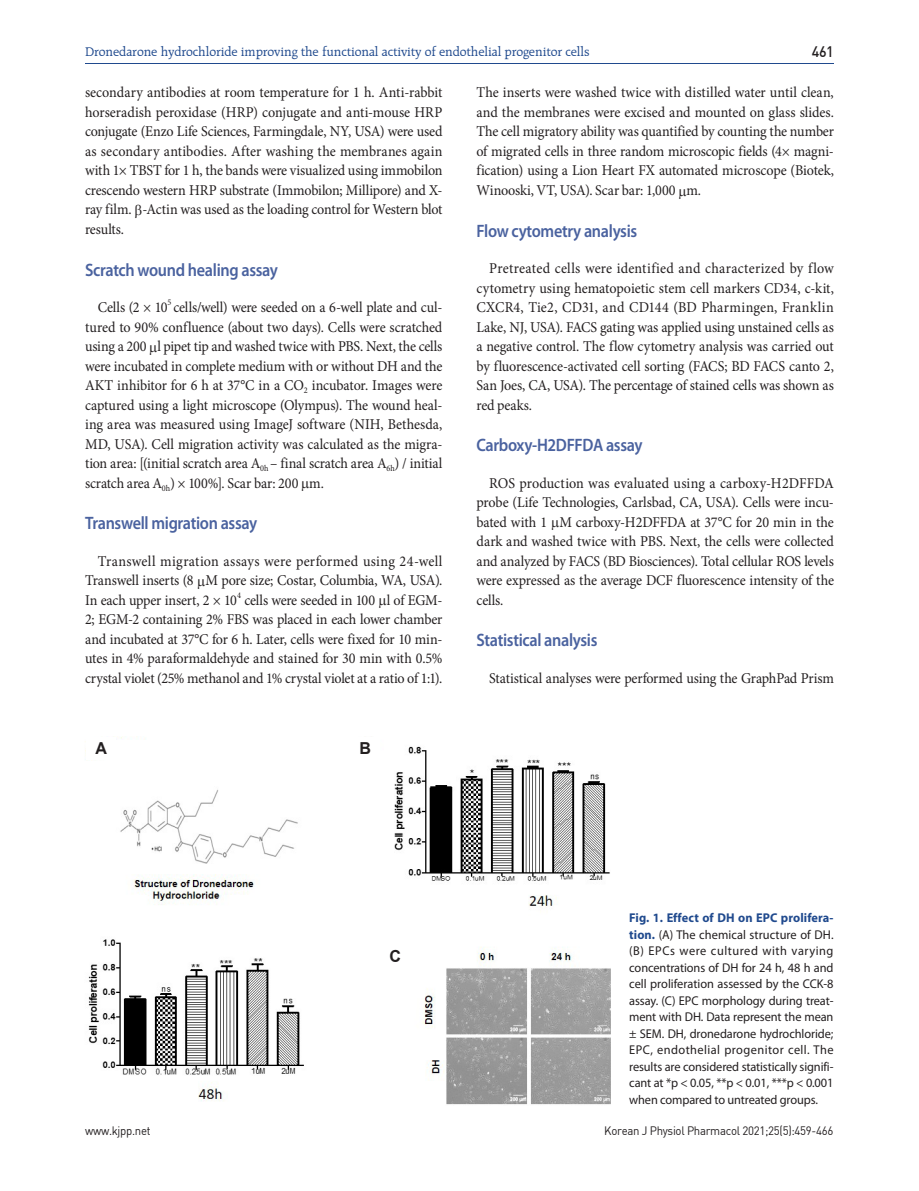
<style>
.page{position:relative;width:919px;height:1191px;background:#fff}
.page>*{position:absolute;margin:0;border:0;box-sizing:border-box;transform-origin:0 0}
.t1{font:600 18px "Myriad Pro";letter-spacing:-.02em;color:#4a629f;scale:.9 1}
.t2{font:700 16.5px "Arial";color:#231f20}
.t3{font:15px/19.5px "Minion Pro";letter-spacing:-.01em;color:#231f20;text-align:justify;scale:.94 1}
.t4{font:15px "Dinmed";color:#231f20;scale:.95 1}
.t5{font:13.5px "Raleigh BT";letter-spacing:-.01em;color:#204a8e}
.t6{font:12.75px/16.5px "Myriad Pro";letter-spacing:-.01em;color:#231f20;text-align:justify}
.t7{font:12px "Dinreg";letter-spacing:-.025em;color:#231f20;scale:.95 1}
.t8{font:8.7px "Minion Pro";color:#231f20;scale:.94 1}
.s1{font-weight:700;color:#204a8e}
</style>
<div class="page">
<hr style="left:85px;top:64px;width:748px;height:1px;background:#204a8e">
<img style="left:85px;top:737px;width:526px;height:368px">
<div style="left:350px;top:737px;width:30px;height:23px;background:#fff"></div>
<div style="left:380px;top:944px;width:30px;height:23px;background:#fff"></div>
<div style="left:86px;top:737px;width:30px;height:23px;background:#fff"></div>
<p class="t5" style="left:85px;top:43px;width:506px">Dronedarone hydrochloride improving the functional activity of endothelial progenitor cells</p>
<p class="t4" style="left:811px;top:42px;width:25px">461</p>
<p class="t3" style="left:85px;top:83px;width:382px">secondary antibodies at room temperature for 1 h. Anti-rabbit horseradish peroxidase (HRP) conjugate and anti-mouse HRP conjugate (Enzo Life Sciences, Farmingdale, NY, USA) were used as secondary antibodies. After washing the membranes again with 1× TBST for 1 h, the bands were visualized using immobilon crescendo western HRP substrate (Immobilon; Millipore) and X&shy;ray film. -Actin was used as the loading control for Western blot results.</p>
<p class="t1" style="left:85px;top:258px;width:216px">Scratch wound healing assay</p>
<p class="t3" style="left:98px;top:297px;width:368px">Cells (2 × 10 cells/well) were seeded on a 6-well plate and cul-</p>
<p class="t8" style="left:167px;top:296px;width:6px">5</p>
<p class="t3" style="left:85px;top:317px;width:381px">tured to 90% confluence (about two days). Cells were scratched using a 200 l pipet tip and washed twice with PBS. Next, the cells were incubated in complete medium with or without DH and the AKT inhibitor for 6 h at 37°C in a CO<sub>2</sub> incubator. Images were captured using a light microscope (Olympus). The wound heal&shy;ing area was measured using ImageJ software (NIH, Bethesda, MD, USA). Cell migration activity was calculated as the migra&shy;tion area: [(initial scratch area A<sub>0h</sub> – final scratch area A<sub>6h</sub>) / initial scratch area A<sub>0h</sub>) × 100%]. Scar bar: 200 m.</p>
<p class="t1" style="left:85px;top:512px;width:193px">Transwell migration assay</p>
<p class="t3" style="left:85px;top:551px;width:381px;text-indent:13px">Transwell migration assays were performed using 24-well Transwell inserts (8 M pore size; Costar, Columbia, WA, USA).<br>In each upper insert, 2 × 10</p>
<p class="t8" style="left:237px;top:589px;width:6px">4</p>
<p class="t3" style="left:85px;top:590px;width:381px;text-indent:159px">cells were seeded in 100 l of EGM-2; EGM-2 containing 2% FBS was placed in each lower chamber and incubated at 37°C for 6 h. Later, cells were fixed for 10 min&shy;utes in 4% paraformaldehyde and stained for 30 min with 0.5% crystal violet (25% methanol and 1% crystal violet at a ratio of 1:1).</p>
<p class="t2" style="left:95px;top:737px;width:13px">A</p>
<p class="t2" style="left:359px;top:737px;width:13px">B</p>
<p class="t3" style="left:476px;top:83px;width:382px">The inserts were washed twice with distilled water until clean, and the membranes were excised and mounted on glass slides.<br>The cell migratory ability was quantified by counting the number of migrated cells in three random microscopic fields (4× magni&shy;fication) using a Lion Heart FX automated microscope (Biotek, Winooski, VT, USA). Scar bar: 1,000 m.</p>
<p class="t1" style="left:476px;top:219px;width:180px">Flow cytometry analysis</p>
<p class="t3" style="left:476px;top:258px;width:382px;text-indent:13px">Pretreated cells were identified and characterized by flow cytometry using hematopoietic stem cell markers CD34, c-kit, CXCR4, Tie2, CD31, and CD144 (BD Pharmingen, Franklin Lake, NJ, USA). FACS gating was applied using unstained cells as a negative control. The flow cytometry analysis was carried out by fluorescence-activated cell sorting (FACS; BD FACS canto 2, San Joes, CA, USA). The percentage of stained cells was shown as red peaks.</p>
<p class="t1" style="left:476px;top:434px;width:186px">Carboxy-H2DFFDA assay</p>
<p class="t3" style="left:476px;top:473px;width:382px;text-indent:13px">ROS production was evaluated using a carboxy-H2DFFDA probe (Life Technologies, Carlsbad, CA, USA). Cells were incu&shy;bated with 1 M carboxy-H2DFFDA at 37°C for 20 min in the dark and washed twice with PBS. Next, the cells were collected and analyzed by FACS (BD Biosciences). Total cellular ROS levels were expressed as the average DCF fluorescence intensity of the cells.</p>
<p class="t1" style="left:476px;top:629px;width:136px">Statistical analysis</p>
<p class="t3" style="left:489px;top:668px;width:368px">Statistical analyses were performed using the GraphPad Prism</p>
<p class="t2" style="left:389px;top:944px;width:13px">C</p>
<p class="t6" style="left:629px;top:909px;width:206px"><span class="s1">Fig. 1. Effect of DH on EPC prolifera&shy;tion.</span> (A) The chemical structure of DH. (B) EPCs were cultured with varying concentrations of DH for 24 h, 48 h and cell proliferation assessed by the CCK-8 assay. (C) EPC morphology during treat&shy;ment with DH. Data represent the mean ± SEM. DH, dronedarone hydrochloride; EPC, endothelial progenitor cell. The results are considered statistically signifi&shy;cant at *p &lt; 0.05, **p &lt; 0.01, ***p &lt; 0.001 when compared to untreated groups.</p>
<p class="t7" style="left:85px;top:1123px;width:70px">www.kjpp.net</p>
<p class="t7" style="left:604px;top:1123px;width:243px">Korean J Physiol Pharmacol 2021;25(5):459-466</p>
</div>
